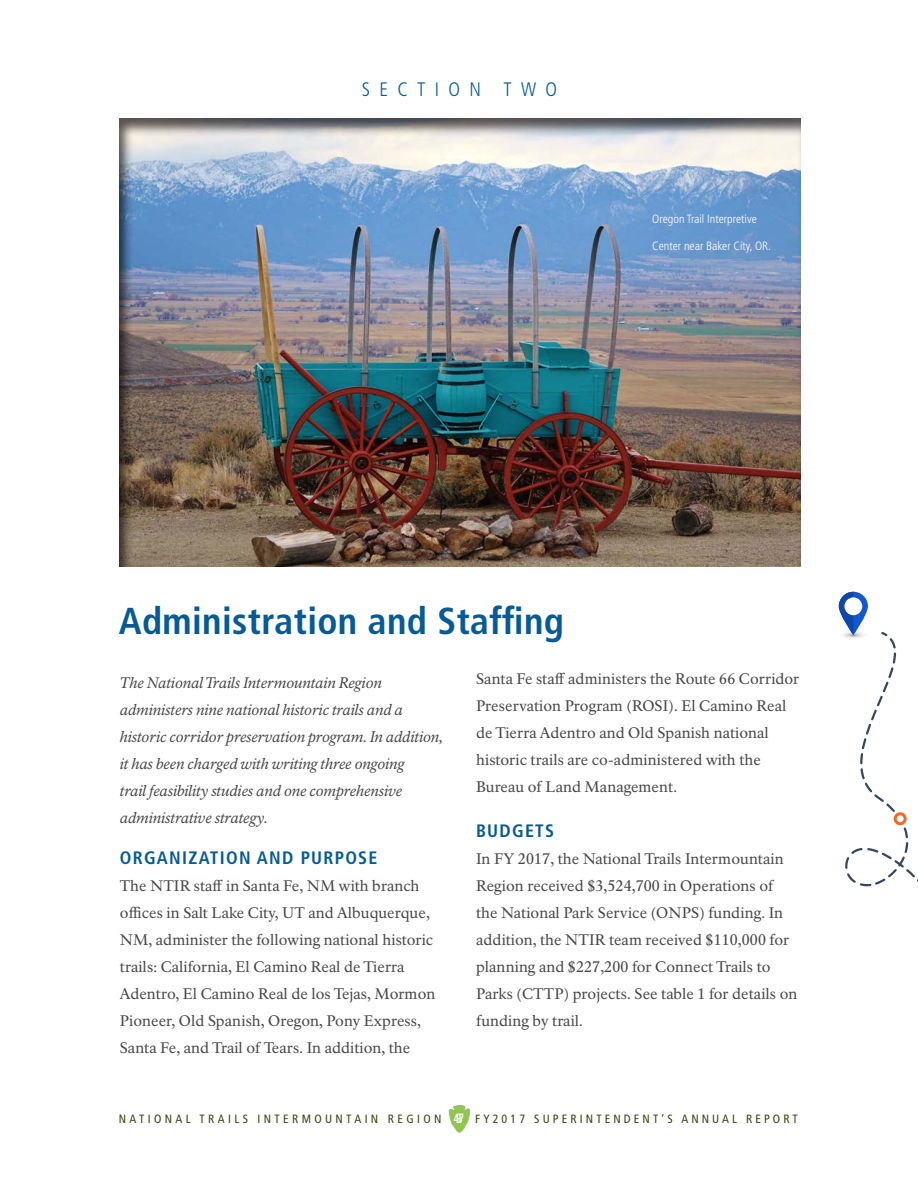
<style>
.page{position:relative;width:918px;height:1188px;background:#fff}
.page>*{position:absolute;margin:0;border:0;box-sizing:border-box;transform-origin:0 0}
.t1{font:700 condensed 37.5px "Frutiger LT Std";letter-spacing:.01em;color:#065b96}
.DSC_heading_1{font:300 condensed 19.5px "Frutiger LT Std";letter-spacing:.48em;color:#065b96}
.t2{font:700 condensed 18px "Frutiger LT Std";letter-spacing:.07em;color:#065b96}
.Body_Text{font:15px/27px "NPS Rawlinson OT";letter-spacing:.01em;color:#454545}
.Section_Summary{font:italic 15px/27px "NPS Rawlinson OT";letter-spacing:-.01em;color:#454545}
.t3{font:condensed 12px "Frutiger LT Std";letter-spacing:.26em;color:#34460d}
.DSC_Body_Indent_Ital{font:300 condensed 12px "Frutiger LT Std";color:#fff}
.s1{font-weight:700;font-size:13.5px;color:#fff}
</style>
<div class="page">
<div style="left:118px;top:117px;width:683px;height:451px;background:#231f20;opacity:.75"></div>
<svg style="left:838px;top:592px;width:80px;height:295px"></svg>
<div style="left:895px;top:814px;width:10px;height:10px;background:#fff;border-radius:50%"></div>
<div style="left:894px;top:812px;width:13px;height:13px;border:3px solid #f36822;border-radius:50%"></div>
<img style="left:449px;top:1105px;width:21px;height:28px">
<p class="DSC_heading_1" style="left:362px;top:78px;width:197px">SECTION TWO</p>
<p class="DSC_Body_Indent_Ital" style="left:652px;top:212px;width:106px">Oregon Trail Interpretive</p>
<p class="DSC_Body_Indent_Ital" style="left:652px;top:239px;width:120px">Center near Baker City, OR.</p>
<h1 class="t1" style="left:119px;top:599px;width:447px">Administration and Staffing</h1>
<p class="Section_Summary" style="left:120px;top:670px;width:325px">The National Trails Intermountain Region administers nine national historic trails and a historic corridor preservation program. In addition, it has been charged with writing three ongoing<br>trail feasibility studies and one comprehensive administrative strategy.</p>
<h2 class="t2" style="left:120px;top:847px;width:259px">ORGANIZATION AND PURPOSE</h2>
<p class="Body_Text" style="left:120px;top:872px;width:317px">The NTIR staff in Santa Fe, NM with branch offices in Salt Lake City, UT and Albuquerque, NM, administer the following national historic trails: California, El Camino Real de Tierra Adentro, El Camino Real de los Tejas, Mormon Pioneer, Old Spanish, Oregon, Pony Express, Santa Fe, and Trail of Tears. In addition, the</p>
<p class="Body_Text" style="left:476px;top:665px;width:325px">Santa Fe staff administers the Route 66 Corridor Preservation Program (ROSI). El Camino Real de Tierra Adentro and Old Spanish national historic trails are co-administered with the Bureau of Land Management.</p>
<h2 class="t2" style="left:476px;top:820px;width:80px">BUDGETS</h2>
<p class="Body_Text" style="left:476px;top:845px;width:323px">In FY 2017, the National Trails Intermountain Region received $3,524,700 in Operations of the National Park Service (ONPS) funding. In addition, the NTIR team received $110,000 for planning and $227,200 for Connect Trails to Parks (CTTP) projects. See table 1 for details on funding by trail.</p>
<p class="t3" style="left:119px;top:1112px;width:680px">NATIONAL TRAILS INTERMOUNTAIN REGION <span class="s1">479</span> FY2017 SUPERINTENDENT’S ANNUAL REPORT</p>
</div>
